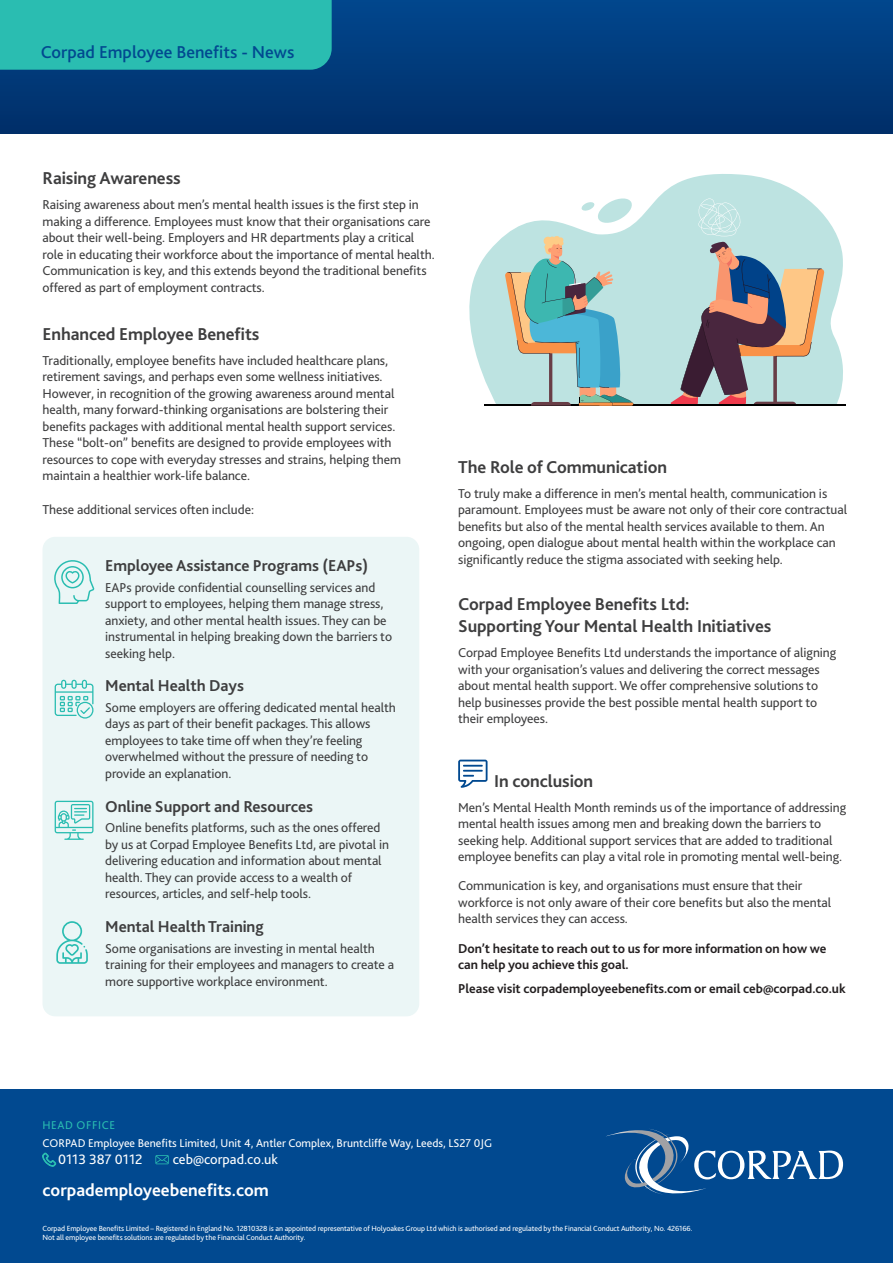
<style>
.page{position:relative;width:893px;height:1263px;background:#fff}
.page>*{position:absolute;margin:0;border:0;box-sizing:border-box;transform-origin:0 0}
.t1{font:700 18px/22.5px "Bliss 2";letter-spacing:-.005em;color:#3e3e3f}
.t2{font:500 18px "Bliss 2";color:#014990}
.t3{font:700 18px "Bliss 2";color:#fff}
.t4{font:700 16.5px "Bliss 2";letter-spacing:-.005em;color:#3e3e3f}
.t5{font:14.4px "Bliss 2";color:#fff}
.t6{font:13.5px/16.5px "Bliss 2";letter-spacing:-.005em;color:#3e3e3f}
.t7{font:700 13.5px/16.5px "Bliss 2";letter-spacing:-.005em;color:#231f20}
.t8{font:11.85px "Bliss 2";color:#fff}
.t9{font:11.85px "Bliss 2";letter-spacing:.05em;color:#2abdb1}
.t10{font:7.8px "Bliss 2";letter-spacing:-.01em;color:#fff}
</style>
<div class="page">
<div style="left:0;top:1090px;width:893px;height:173px;background:#014990"></div>
<svg style="left:606px;top:1129px;width:237px;height:66px"></svg>
<svg style="left:155px;top:1155px;width:14px;height:9px"></svg>
<svg style="left:42px;top:1153px;width:14px;height:13px"></svg>
<div style="left:0;top:0;width:893px;height:134px;background:linear-gradient(to bottom,#01478d,#002e68)"></div>
<div style="left:0;top:0;width:332px;height:70px;background:#2abdb1"></div>
<svg style="left:458px;top:760px;width:30px;height:28px"></svg>
<div style="left:43px;top:537px;width:376px;height:479px;background:#ebf6f6;border-radius:13px"></div>
<svg style="left:56px;top:921px;width:32px;height:43px"></svg>
<svg style="left:469px;top:174px;width:377px;height:232px;fill:#bde3e1"></svg>
<svg style="left:581px;top:197px;width:53px;height:27px"></svg>
<hr style="left:484px;top:405px;width:361px;height:1px;background:#000">
<svg style="left:671px;top:199px;width:153px;height:206px"></svg>
<svg style="left:505px;top:236px;width:128px;height:170px"></svg>
<div style="left:544px;top:237px;width:8px;height:8px;background:#fecc86;border-radius:50%"></div>
<svg style="left:55px;top:801px;width:38px;height:39px"></svg>
<svg style="left:54px;top:560px;width:40px;height:44px"></svg>
<svg style="left:55px;top:680px;width:38px;height:39px"></svg>
<p class="t2" style="left:41px;top:41px;width:255px">Corpad Employee Benefits - News</p>
<p class="t1" style="left:43px;top:166px;width:140px">Raising Awareness</p>
<p class="t6" style="left:43px;top:196px;width:394px">Raising awareness about men’s mental health issues is the first step in making a difference. Employees must know that their organisations care about their well-being. Employers and HR departments play a critical role in educating their workforce about the importance of mental health.<br>Communication is key, and this extends beyond the traditional benefits offered as part of employment contracts.</p>
<p class="t1" style="left:43px;top:322px;width:218px">Enhanced Employee Benefits</p>
<p class="t6" style="left:43px;top:352px;width:360px">Traditionally, employee benefits have included healthcare plans, retirement savings, and perhaps even some wellness initiatives.<br>However, in recognition of the growing awareness around mental health, many forward-thinking organisations are bolstering their benefits packages with additional mental health support services.<br>These “bolt-on” benefits are designed to provide employees with resources to cope with everyday stresses and strains, helping them maintain a healthier work-life balance.</p>
<p class="t6" style="left:43px;top:501px;width:213px">These additional services often include:</p>
<p class="t4" style="left:105px;top:555px;width:264px">Employee Assistance Programs (EAPs)</p>
<p class="t6" style="left:105px;top:579px;width:288px">EAPs provide confidential counselling services and support to employees, helping them manage stress, anxiety, and other mental health issues. They can be instrumental in helping breaking down the barriers to seeking help.</p>
<p class="t4" style="left:105px;top:675px;width:140px">Mental Health Days</p>
<p class="t6" style="left:105px;top:699px;width:292px">Some employers are offering dedicated mental health days as part of their benefit packages. This allows employees to take time off when they’re feeling overwhelmed without the pressure of needing to provide an explanation.</p>
<p class="t4" style="left:105px;top:796px;width:209px">Online Support and Resources</p>
<p class="t6" style="left:105px;top:819px;width:285px">Online benefits platforms, such as the ones offered by us at Corpad Employee Benefits Ltd, are pivotal in delivering education and information about mental health. They can provide access to a wealth of resources, articles, and self-help tools.</p>
<p class="t4" style="left:105px;top:916px;width:160px">Mental Health Training</p>
<p class="t6" style="left:105px;top:939px;width:290px">Some organisations are investing in mental health training for their employees and managers to create a more supportive workplace environment.</p>
<p class="t1" style="left:458px;top:455px;width:210px">The Role of Communication</p>
<p class="t6" style="left:458px;top:484px;width:390px">To truly make a difference in men’s mental health, communication is paramount. Employees must be aware not only of their core contractual benefits but also of the mental health services available to them. An ongoing, open dialogue about mental health within the workplace can significantly reduce the stigma associated with seeking help.</p>
<p class="t1" style="left:458px;top:592px;width:315px">Corpad Employee Benefits Ltd:<br>Supporting Your Mental Health Initiatives</p>
<p class="t6" style="left:458px;top:644px;width:380px">Corpad Employee Benefits Ltd understands the importance of aligning with your organisation’s values and delivering the correct messages about mental health support. We offer comprehensive solutions to help businesses provide the best possible mental health support to their employees.</p>
<p class="t1" style="left:494px;top:769px;width:101px">In conclusion</p>
<p class="t6" style="left:458px;top:799px;width:390px">Men’s Mental Health Month reminds us of the importance of addressing mental health issues among men and breaking down the barriers to seeking help. Additional support services that are added to traditional employee benefits can play a vital role in promoting mental well-being.</p>
<p class="t6" style="left:458px;top:877px;width:375px">Communication is key, and organisations must ensure that their workforce is not only aware of their core benefits but also the mental health services they can access.</p>
<p class="t7" style="left:458px;top:940px;width:370px">Don’t hesitate to reach out to us for more information on how we can help you achieve this goal.</p>
<p class="t7" style="left:458px;top:980px;width:389px">Please visit corpademployeebenefits.com or email ceb@corpad.co.uk</p>
<p class="t9" style="left:43px;top:1118px;width:74px">HEAD OFFICE</p>
<p class="t8" style="left:43px;top:1136px;width:451px">CORPAD Employee Benefits Limited, Unit 4, Antler Complex, Bruntcliffe Way, Leeds, LS27 0JG</p>
<p class="t5" style="left:58px;top:1150px;width:86px">0113 387 0112</p>
<p class="t5" style="left:173px;top:1150px;width:107px">ceb@corpad.co.uk</p>
<p class="t3" style="left:43px;top:1179px;width:228px">corpademployeebenefits.com</p>
<p class="t10" style="left:43px;top:1223px;width:651px">Corpad Employee Benefits Limited – Registered in England No. 12810328 is an appointed representative of Holyoakes Group Ltd which is authorised and regulated by the Financial Conduct Authority, No. 426166.</p>
<p class="t10" style="left:43px;top:1233px;width:264px">Not all employee benefits solutions are regulated by the Financial Conduct Authority.</p>
</div>
